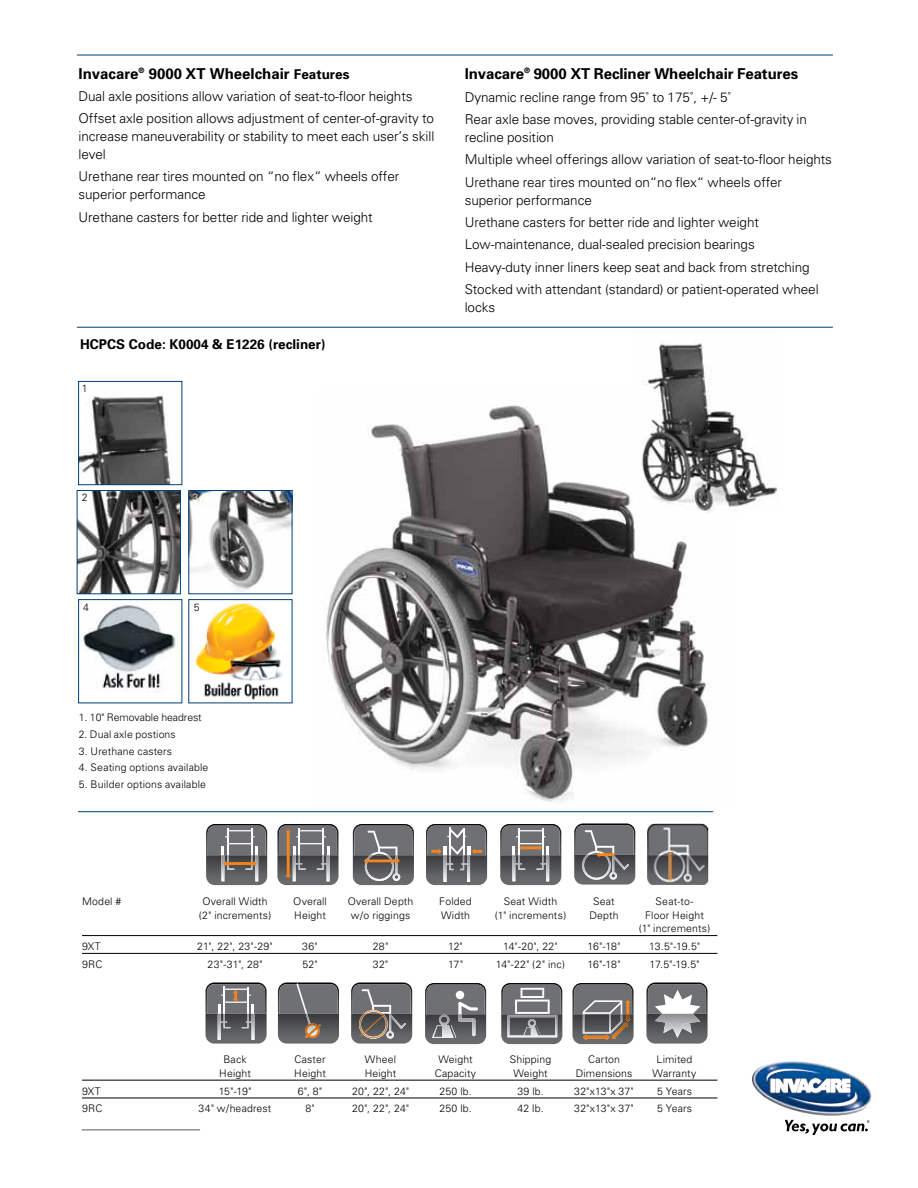
<style>
.page{position:relative;width:918px;height:1188px;background:#fff}
.page>*{position:absolute;margin:0;border:0;box-sizing:border-box;transform-origin:0 0}
.t1{font:700 15px "Univers";letter-spacing:-.005em;color:#000}
.t2{font:300 13.5px/22.4px "Univers";letter-spacing:-.005em;color:#000}
.t3{font:700 13.5px "Univers";color:#000}
.t4{font:300 10.5px/13.5px "Univers";letter-spacing:.015em;color:#000;text-align:center}
.t5{font:300 10.5px "Univers";letter-spacing:-.005em;color:#000}
.t6{font:300 10.5px "Univers";color:#fff}
.s1{font-size:13.5px}
</style>
<div class="page">
<hr style="left:78px;top:811px;width:635px;height:1px;background:#003f79">
<img style="left:752px;top:1061px;width:120px;height:59px">
<img style="left:767px;top:1067px;width:90px;height:42px">
<svg style="left:785px;top:1120px;width:85px;height:15px"></svg>
<hr style="left:77px;top:55px;width:756px;height:1px;background:#003f79">
<hr style="left:77px;top:327px;width:756px;height:1px;background:#003f79">
<img style="left:501px;top:1038px;width:61px;height:6px">
<svg style="left:501px;top:983px;width:61px;height:55px;background:#7d7e80"></svg>
<img style="left:574px;top:1040px;width:58px;height:4px">
<svg style="left:572px;top:983px;width:62px;height:57px;background:#77726e"></svg>
<img style="left:425px;top:1038px;width:61px;height:6px">
<svg style="left:425px;top:983px;width:61px;height:55px;background:#747577"></svg>
<img style="left:647px;top:1038px;width:60px;height:6px">
<svg style="left:646px;top:983px;width:62px;height:55px"></svg>
<img style="left:428px;top:882px;width:57px;height:3px">
<svg style="left:426px;top:824px;width:61px;height:58px;background:#777576"></svg>
<img style="left:501px;top:881px;width:59px;height:4px">
<svg style="left:500px;top:824px;width:61px;height:57px;background:#767575"></svg>
<img style="left:207px;top:881px;width:59px;height:4px">
<svg style="left:206px;top:824px;width:61px;height:57px;background:#777574"></svg>
<img style="left:647px;top:824px;width:61px;height:61px">
<img style="left:668px;top:853px;width:4px;height:28px">
<img style="left:352px;top:1039px;width:59px;height:5px">
<svg style="left:351px;top:983px;width:61px;height:56px;background:#72706f"></svg>
<img style="left:207px;top:1040px;width:58px;height:4px">
<svg style="left:206px;top:983px;width:61px;height:57px;background:#757576"></svg>
<img style="left:575px;top:880px;width:59px;height:5px">
<svg style="left:574px;top:823px;width:61px;height:57px;background:#737272"></svg>
<img style="left:278px;top:1038px;width:61px;height:6px">
<svg style="left:278px;top:983px;width:61px;height:55px;background:#6a6766"></svg>
<hr style="left:82px;top:935px;width:635px;height:1px;background:#000">
<hr style="left:82px;top:953px;width:635px;height:1px;background:#000">
<hr style="left:82px;top:1080px;width:635px;height:1px;background:#000">
<hr style="left:82px;top:1098px;width:635px;height:1px;background:#000">
<img style="left:279px;top:881px;width:58px;height:4px">
<svg style="left:277px;top:824px;width:62px;height:57px;background:#7b7775"></svg>
<img style="left:354px;top:881px;width:59px;height:4px">
<svg style="left:353px;top:824px;width:61px;height:57px;background:#747170"></svg>
<img style="left:81px;top:605px;width:97px;height:85px">
<div style="left:78px;top:599px;width:104px;height:104px;border:1px solid #003f79"></div>
<img style="left:191px;top:492px;width:99px;height:100px">
<div style="left:189px;top:490px;width:103px;height:104px;border:1px solid #003f79"></div>
<img style="left:80px;top:395px;width:91px;height:88px">
<div style="left:78px;top:381px;width:104px;height:104px;border:1px solid #003f79"></div>
<img style="left:79px;top:492px;width:100px;height:100px">
<div style="left:77px;top:490px;width:104px;height:104px;border:1px solid #003f79"></div>
<img style="left:195px;top:603px;width:87px;height:97px">
<img style="left:325px;top:405px;width:386px;height:397px">
<img style="left:634px;top:343px;width:143px;height:170px">
<hr style="left:82px;top:1130px;width:118px;height:1px;background:#58595b">
<p class="t1" style="left:79px;top:65px;width:272px">Invacare<sup>®</sup> 9000 XT Wheelchair <span class="s1">Features</span></p>
<p class="t2" style="left:79px;top:85px;width:357px">Dual axle positions allow variation of seat-to-floor heights<br>Offset axle position allows adjustment of center-of-gravity to</p>
<p class="t2" style="left:79px;top:127px;width:357px;line-height:18px">increase maneuverability or stability to meet each user’s skill level</p>
<p class="t2" style="left:79px;top:167px;width:322px;line-height:18px">Urethane rear tires mounted on “no flex“ wheels offer superior performance</p>
<p class="t2" style="left:79px;top:206px;width:296px">Urethane casters for better ride and lighter weight</p>
<p class="t3" style="left:80px;top:336px;width:247px">HCPCS Code: K0004 &amp; E1226 (recliner)</p>
<p class="t4" style="left:82px;top:381px;width:7px">1</p>
<p class="t1" style="left:465px;top:65px;width:335px">Invacare<sup>®</sup> 9000 XT Recliner Wheelchair Features</p>
<p class="t2" style="left:465px;top:86px;width:344px">Dynamic recline range from 95˚ to 175˚, +/- 5˚<br>Rear axle base moves, providing stable center-of-gravity in</p>
<p class="t2" style="left:465px;top:126px;width:369px">recline position<br>Multiple wheel offerings allow variation of seat-to-floor heights<br>Urethane rear tires mounted on“no flex“ wheels offer</p>
<p class="t2" style="left:465px;top:189px;width:355px">superior performance<br>Urethane casters for better ride and lighter weight Low-maintenance, dual-sealed precision bearings Heavy-duty inner liners keep seat and back from stretching Stocked with attendant (standard) or patient-operated wheel</p>
<p class="t2" style="left:465px;top:296px;width:32px">locks</p>
<p class="t4" style="left:82px;top:490px;width:7px">2</p>
<p class="t6" style="left:192px;top:491px;width:7px">3</p>
<p class="t4" style="left:83px;top:601px;width:7px">4</p>
<p class="t4" style="left:194px;top:601px;width:7px">5</p>
<p class="t5" style="left:79px;top:711px;width:125px">1. 10" Removable headrest</p>
<p class="t4" style="left:79px;top:727px;width:99px">2. Dual axle postions</p>
<p class="t4" style="left:79px;top:744px;width:95px">3. Urethane casters</p>
<p class="t4" style="left:79px;top:761px;width:131px">4. Seating options available</p>
<p class="t4" style="left:79px;top:778px;width:129px">5. Builder options available</p>
<p class="t4" style="left:82px;top:895px;width:41px">Model #</p>
<p class="t4" style="left:202px;top:895px;width:67px">Overall Width</p>
<p class="t4" style="left:293px;top:895px;width:35px">Overall</p>
<p class="t4" style="left:348px;top:895px;width:67px">Overall Depth</p>
<p class="t4" style="left:439px;top:895px;width:34px">Folded</p>
<p class="t4" style="left:504px;top:895px;width:55px">Seat Width</p>
<p class="t4" style="left:593px;top:895px;width:23px">Seat</p>
<p class="t4" style="left:656px;top:895px;width:39px">Seat-to-</p>
<p class="t4" style="left:199px;top:908px;width:74px">(2" increments)</p>
<p class="t4" style="left:294px;top:908px;width:33px">Height</p>
<p class="t4" style="left:351px;top:908px;width:61px">w/o riggings</p>
<p class="t4" style="left:441px;top:908px;width:30px">Width</p>
<p class="t4" style="left:495px;top:908px;width:73px">(1" increments)</p>
<p class="t4" style="left:589px;top:908px;width:31px">Depth</p>
<p class="t4" style="left:639px;top:908px;width:73px">Floor Height (1" increments)</p>
<p class="t4" style="left:82px;top:940px;width:20px">9XT</p>
<p class="t4" style="left:197px;top:940px;width:77px">21", 22", 23"-29"</p>
<p class="t4" style="left:302px;top:940px;width:17px">36"</p>
<p class="t4" style="left:373px;top:940px;width:17px">28"</p>
<p class="t4" style="left:448px;top:940px;width:16px">12"</p>
<p class="t4" style="left:503px;top:940px;width:56px">14"-20", 22"</p>
<p class="t4" style="left:587px;top:940px;width:35px">16"-18"</p>
<p class="t4" style="left:649px;top:940px;width:52px">13.5"-19.5"</p>
<p class="t4" style="left:82px;top:957px;width:22px">9RC</p>
<p class="t4" style="left:208px;top:957px;width:56px">23"-31", 28"</p>
<p class="t4" style="left:302px;top:957px;width:17px">52"</p>
<p class="t4" style="left:373px;top:957px;width:17px">32"</p>
<p class="t4" style="left:448px;top:957px;width:16px">17"</p>
<p class="t4" style="left:496px;top:957px;width:71px">14"-22" (2" inc)</p>
<p class="t4" style="left:588px;top:957px;width:35px">16"-18"</p>
<p class="t4" style="left:650px;top:957px;width:51px">17.5"-19.5"</p>
<p class="t4" style="left:223px;top:1053px;width:25px">Back</p>
<p class="t4" style="left:294px;top:1053px;width:33px">Caster</p>
<p class="t4" style="left:365px;top:1053px;width:33px">Wheel</p>
<p class="t4" style="left:438px;top:1053px;width:36px">Weight</p>
<p class="t4" style="left:510px;top:1053px;width:43px">Shipping</p>
<p class="t4" style="left:588px;top:1053px;width:34px">Carton</p>
<p class="t4" style="left:657px;top:1053px;width:37px">Limited</p>
<p class="t4" style="left:219px;top:1066px;width:33px">Height</p>
<p class="t4" style="left:294px;top:1066px;width:33px">Height</p>
<p class="t4" style="left:365px;top:1066px;width:33px">Height</p>
<p class="t4" style="left:435px;top:1066px;width:43px">Capacity</p>
<p class="t4" style="left:513px;top:1066px;width:36px">Weight</p>
<p class="t4" style="left:576px;top:1066px;width:58px">Dimensions</p>
<p class="t4" style="left:653px;top:1066px;width:45px">Warranty</p>
<p class="t4" style="left:82px;top:1084px;width:20px">9XT</p>
<p class="t4" style="left:219px;top:1084px;width:34px">15"-19"</p>
<p class="t4" style="left:298px;top:1084px;width:26px">6", 8"</p>
<p class="t4" style="left:352px;top:1084px;width:59px">20", 22", 24"</p>
<p class="t4" style="left:439px;top:1084px;width:34px">250 lb.</p>
<p class="t4" style="left:517px;top:1084px;width:28px">39 lb.</p>
<p class="t4" style="left:574px;top:1084px;width:61px">32"x13"x 37"</p>
<p class="t4" style="left:657px;top:1084px;width:36px">5 Years</p>
<p class="t4" style="left:82px;top:1102px;width:22px">9RC</p>
<p class="t4" style="left:199px;top:1102px;width:74px">34" w/headrest</p>
<p class="t4" style="left:305px;top:1102px;width:11px">8"</p>
<p class="t4" style="left:352px;top:1102px;width:59px">20", 22", 24"</p>
<p class="t4" style="left:439px;top:1102px;width:34px">250 lb.</p>
<p class="t4" style="left:518px;top:1102px;width:28px">42 lb.</p>
<p class="t4" style="left:574px;top:1102px;width:61px">32"x13"x 37"</p>
<p class="t4" style="left:657px;top:1102px;width:36px">5 Years</p>
</div>
